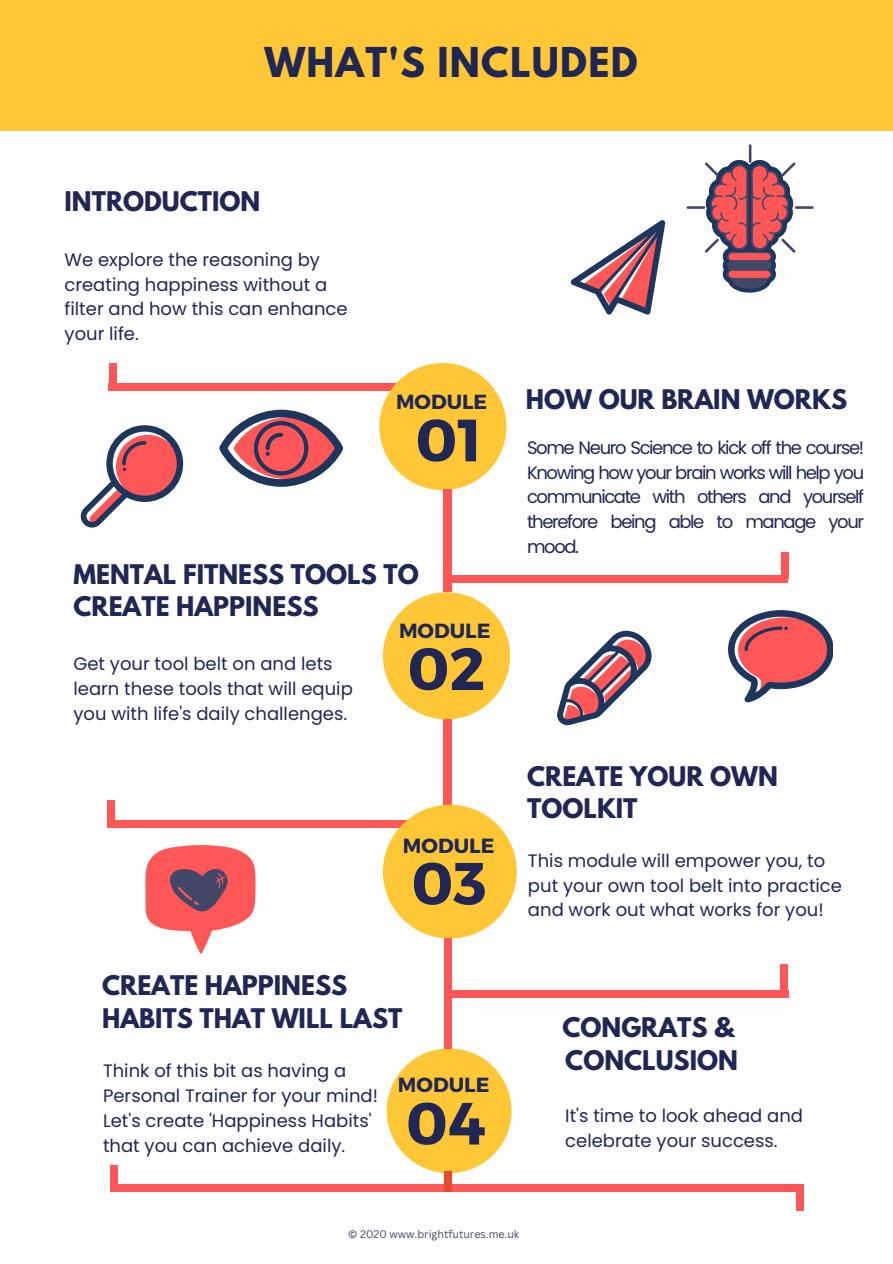
<style>
.page{position:relative;width:893px;height:1264px;background:#fff}
.page>*{position:absolute;margin:0;border:0;box-sizing:border-box;transform-origin:0 0}
.t1{font:700 59.55px "Montserrat";color:#202754}
.t2{font:700 36.45px "League Spartan";letter-spacing:.035em;color:#202754}
.t3{font:700 24px/32.5px "League Spartan";color:#202754}
.t4{font:700 20.4px "Montserrat";color:#202754}
.t5{font:18px/24.8px "Poppins";color:#202754}
.t6{font:10.65px "Canva Sans";color:#424767}
</style>
<div class="page">
<svg style="left:728px;top:610px;width:104px;height:92px"></svg>
<svg style="left:81px;top:425px;width:102px;height:102px"></svg>
<svg style="left:570px;top:220px;width:95px;height:94px"></svg>
<svg style="left:220px;top:410px;width:122px;height:77px"></svg>
<div style="left:383px;top:592px;width:127px;height:127px;background:#ffc636;border-radius:50%"></div>
<div style="left:386px;top:1048px;width:125px;height:125px;background:#ffc636;border-radius:50%"></div>
<div style="left:109px;top:383px;width:336px;height:7px;background:#ff5757"></div>
<div style="left:379px;top:363px;width:127px;height:127px;background:#ffc636;border-radius:50%"></div>
<div style="left:447px;top:575px;width:341px;height:8px;background:#ff5757"></div>
<div style="left:107px;top:819px;width:336px;height:8px;background:#ff5757"></div>
<div style="left:442px;top:719px;width:9px;height:108px;background:#ff5757"></div>
<div style="left:383px;top:804px;width:133px;height:134px;background:#ffc636;border-radius:50%"></div>
<div style="left:449px;top:989px;width:339px;height:8px;background:#ff5757"></div>
<div style="left:110px;top:1183px;width:693px;height:8px;background:#ff5757"></div>
<svg style="left:557px;top:630px;width:94px;height:95px"></svg>
<div style="left:442px;top:489px;width:9px;height:103px;background:#ff5757"></div>
<div style="left:443px;top:938px;width:8px;height:110px;background:#ff5757"></div>
<div style="left:443px;top:1171px;width:8px;height:20px;background:#e9482b"></div>
<hr style="left:748px;top:144px;width:3px;height:19px;background:#424767">
<hr style="left:795px;top:206px;width:18px;height:3px;background:#424767">
<hr style="left:686px;top:206px;width:19px;height:3px;background:#424767">
<svg style="left:704px;top:160px;width:91px;height:132px"></svg>
<div style="left:0;top:0;width:892px;height:131px;background:#ffc636"></div>
<svg style="left:145px;top:845px;width:110px;height:109px"></svg>
<div style="left:109px;top:363px;width:7px;height:27px;background:#ff5757"></div>
<div style="left:107px;top:800px;width:8px;height:27px;background:#ff5757"></div>
<div style="left:780px;top:552px;width:8px;height:27px;background:#ff5757"></div>
<div style="left:780px;top:963px;width:8px;height:27px;background:#ff5757"></div>
<div style="left:795px;top:1183px;width:8px;height:27px;background:#ff5757"></div>
<div style="left:110px;top:1164px;width:8px;height:27px;background:#ff5757"></div>
<p class="t2" style="left:264px;top:44px;width:375px">WHAT'S INCLUDED</p>
<p class="t3" style="left:65px;top:188px;width:197px">INTRODUCTION</p>
<p class="t5" style="left:65px;top:247px;width:284px">We explore the reasoning by creating happiness without a filter and how this can enhance your life.</p>
<p class="t4" style="left:396px;top:389px;width:93px">MODULE</p>
<p class="t1" style="left:415px;top:401px;width:68px">01</p>
<p class="t3" style="left:73px;top:561px;width:347px">MENTAL FITNESS TOOLS TO<br>CREATE HAPPINESS</p>
<p class="t5" style="left:73px;top:651px;width:281px">Get your tool belt on and lets learn these tools that will equip you with life's daily challenges.</p>
<p class="t4" style="left:399px;top:617px;width:93px">MODULE</p>
<p class="t1" style="left:407px;top:630px;width:79px">02</p>
<p class="t4" style="left:403px;top:832px;width:93px">MODULE</p>
<p class="t1" style="left:411px;top:844px;width:77px">03</p>
<p class="t3" style="left:102px;top:972px;width:246px">CREATE HAPPINESS</p>
<p class="t3" style="left:102px;top:1004px;width:302px">HABITS THAT WILL LAST</p>
<p class="t5" style="left:103px;top:1058px;width:276px">Think of this bit as having a<br>Personal Trainer for your mind!</p>
<p class="t5" style="left:103px;top:1108px;width:270px">Let's create 'Happiness Habits'</p>
<p class="t5" style="left:103px;top:1132px;width:244px">that you can achieve daily.</p>
<p class="t4" style="left:398px;top:1071px;width:93px">MODULE</p>
<p class="t1" style="left:406px;top:1084px;width:81px">04</p>
<p class="t3" style="left:526px;top:386px;width:322px">HOW OUR BRAIN WORKS</p>
<p class="t5" style="left:527px;top:435px;width:338px;text-align:justify">Some Neuro Science to kick off the course!<br>Knowing how your brain works will help you communicate with others and yourself therefore being able to manage your mood.</p>
<p class="t3" style="left:527px;top:762px;width:252px">CREATE YOUR OWN<br>TOOLKIT</p>
<p class="t5" style="left:528px;top:848px;width:315px">This module will empower you, to put your own tool belt into practice and work out what works for you!</p>
<p class="t3" style="left:562px;top:1014px;width:173px">CONGRATS &amp;</p>
<p class="t3" style="left:565px;top:1046px;width:174px">CONCLUSION</p>
<p class="t5" style="left:565px;top:1103px;width:239px">It's time to look ahead and</p>
<p class="t5" style="left:565px;top:1127px;width:214px">celebrate your success.</p>
<p class="t6" style="left:348px;top:1226px;width:172px">© 2020 www.brightfutures.me.uk</p>
</div>
